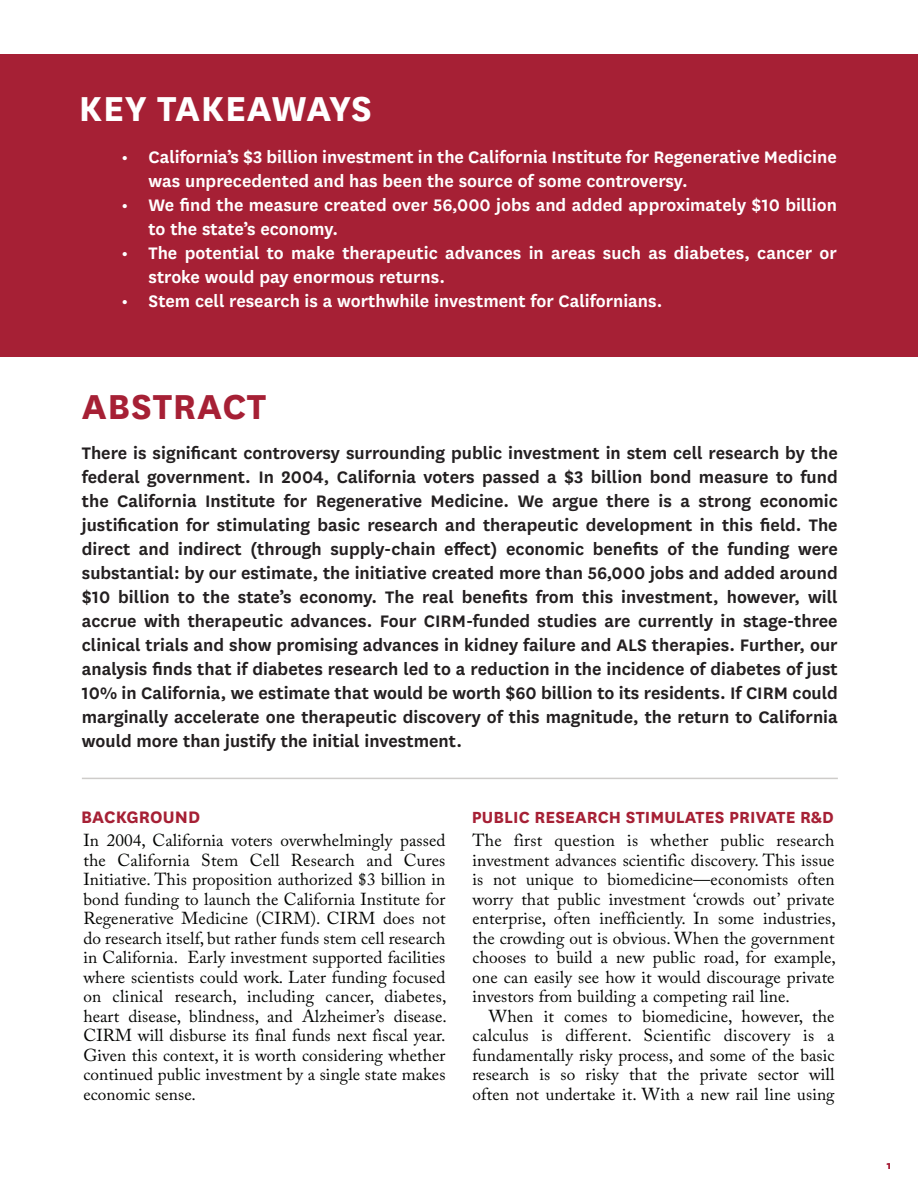
<style>
.page{position:relative;width:918px;height:1188px;background:#fff}
.page>*{position:absolute;margin:0;border:0;box-sizing:border-box;transform-origin:0 0}
.Lecture{font:700 40.5px "National";letter-spacing:.005em;color:#fff}
.Lecture-2{font:700 40.5px "National";letter-spacing:.015em;color:#a62035}
.t1{font:600 19.5px/24px "National";color:#231f20;text-align:justify}
.t2{font:600 19.5px/24px "National";color:#fff}
.Body{font:700 19.5px "National";letter-spacing:.005em;color:#a62035}
.Body-2{font:700 18.9px "National";letter-spacing:.005em;color:#a62035}
.Body-3{font:17.25px/19.5px "Adobe Caslon Pro";letter-spacing:.005em;color:#040503;text-align:justify}
.t3{font:600 12px "National";color:#a30a34}
</style>
<div class="page">
<div style="left:0;top:54px;width:918px;height:303px;background:#a62035"></div>
<hr style="left:82px;top:778px;width:756px;height:1px;background:#ceccca">
<p class="Lecture" style="left:79px;top:80px;width:295px">KEY TAKEAWAYS</p>
<p class="t2" style="left:149px;top:144px;width:690px;text-indent:-27px">• California’s $3 billion investment in the California Institute for Regenerative Medicine was unprecedented and has been the source of some controversy.</p>
<p class="t2" style="left:149px;top:192px;width:690px;text-indent:-27px">• We find the measure created over 56,000 jobs and added approximately $10 billion to the state’s economy.</p>
<p class="t2" style="left:149px;top:240px;width:690px;text-indent:-27px">• The potential to make therapeutic advances in areas such as diabetes, cancer or stroke would pay enormous returns.</p>
<p class="t2" style="left:122px;top:288px;width:542px">• Stem cell research is a worthwhile investment for Californians.</p>
<p class="Lecture-2" style="left:82px;top:378px;width:186px">ABSTRACT</p>
<p class="t1" style="left:82px;top:439px;width:757px">There is significant controversy surrounding public investment in stem cell research by the federal government. In 2004, California voters passed a $3 billion bond measure to fund the California Institute for Regenerative Medicine. We argue there is a strong economic justification for stimulating basic research and therapeutic development in this field. The direct and indirect (through supply-chain effect) economic benefits of the funding were substantial: by our estimate, the initiative created more than 56,000 jobs and added around $10 billion to the state’s economy. The real benefits from this investment, however, will accrue with therapeutic advances. Four CIRM-funded studies are currently in stage-three clinical trials and show promising advances in kidney failure and ALS therapies. Further, our analysis finds that if diabetes research led to a reduction in the incidence of diabetes of just 10% in California, we estimate that would be worth $60 billion to its residents. If CIRM could marginally accelerate one therapeutic discovery of this magnitude, the return to California would more than justify the initial investment.</p>
<p class="Body" style="left:81px;top:804px;width:121px">BACKGROUND</p>
<p class="Body-2" style="left:472px;top:804px;width:364px">PUBLIC RESEARCH STIMULATES PRIVATE R&amp;D</p>
<p class="Body-3" style="left:83px;top:830px;width:365px">In 2004, California voters overwhelmingly passed the California Stem Cell Research and Cures Initiative. This proposition authorized $3 billion in bond funding to launch the California Institute for Regenerative Medicine (CIRM). CIRM does not do research itself, but rather funds stem cell research in California. Early investment supported facilities where scientists could work. Later funding focused on clinical research, including cancer, diabetes, heart disease, blindness, and Alzheimer’s disease.<br>CIRM will disburse its final funds next fiscal year.<br>Given this context, it is worth considering whether continued public investment by a single state makes economic sense.</p>
<p class="Body-3" style="left:472px;top:830px;width:365px">The first question is whether public research investment advances scientific discovery. This issue is not unique to biomedicine—economists often worry that public investment ‘crowds out’ private enterprise, often inefficiently. In some industries, the crowding out is obvious. When the government chooses to build a new public road, for example, one can easily see how it would discourage private investors from building a competing rail line.</p>
<p class="Body-3" style="left:472px;top:1006px;width:364px;text-indent:16px">When it comes to biomedicine, however, the calculus is different. Scientific discovery is a fundamentally risky process, and some of the basic research is so risky that the private sector will often not undertake it. With a new rail line using</p>
<p class="t3" style="left:887px;top:1157px;width:6px">1</p>
</div>
